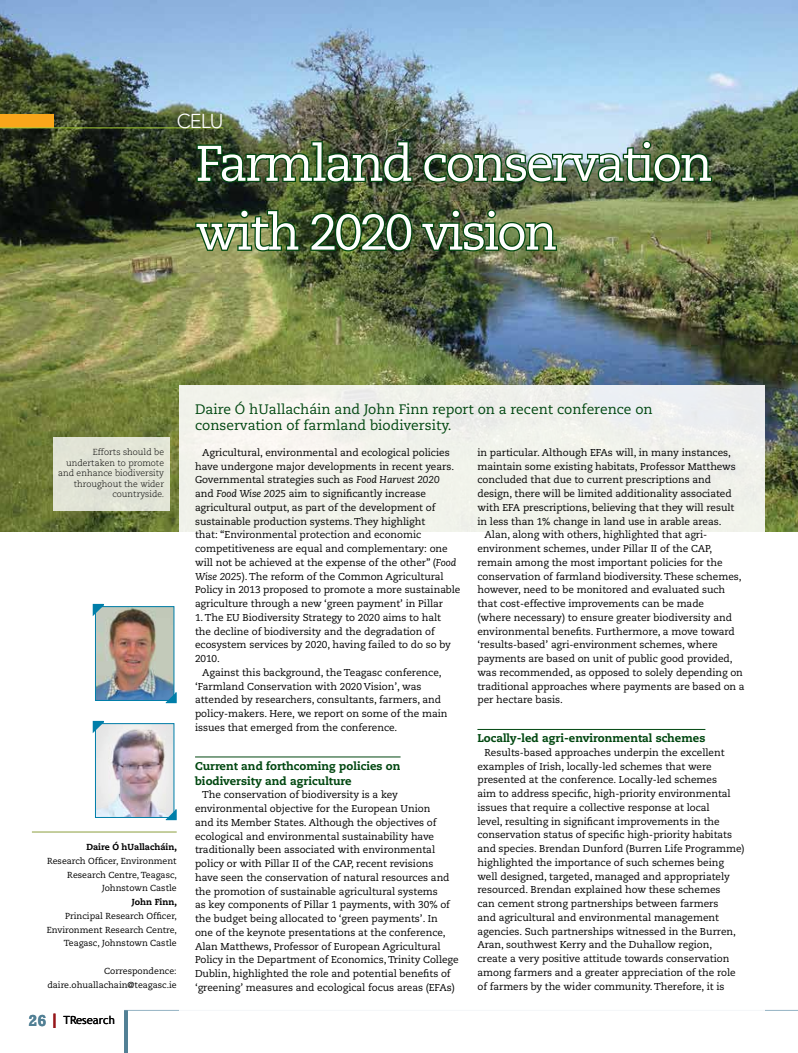
<style>
.page{position:relative;width:798px;height:1053px;background:#fff}
.page>*{position:absolute;margin:0;border:0;box-sizing:border-box;transform-origin:0 0}
.t1{font:50px/68.8px "Caecilia";letter-spacing:-.05em;color:#fff}
.t2{font:300 20px "Avenir";color:#fff}
.t3{font:13.75px/16.2px "Caecilia";color:#004710}
.t4{font:800 11.25px/15px "Caecilia";color:#004710}
.t5{font:11.25px "Trebuchet MS";color:#000}
.t6{font:10px/13.8px "Caecilia";letter-spacing:-.005em;color:#000}
.t7{font:8.75px/13.8px "Caecilia";color:#000;text-align:right}
.t8{font:300 8.75px/10.6px "Caecilia";color:#000;text-align:right}
.t9{font:800 8.75px "Caecilia";color:#000}
.s1{font-family:"Rockwell";font-weight:700;font-size:16.25px;color:#528095}
.s2{font-size:20px;color:#96171a}
.s3{font-style:italic}
</style>
<div class="page">
<hr style="left:124px;top:1010px;width:673px;height:1px;background:#9db9c8">
<hr style="left:124px;top:1010px;width:4px;height:42px;background:#528095">
<img style="left:0;top:0;width:797px;height:531px">
<div style="left:0;top:114px;width:53px;height:14px;background:#faa61a"></div>
<hr style="left:0;top:128px;width:223px;height:1px;background:#a6ce39">
<div style="left:179px;top:384px;width:585px;height:668px;background:linear-gradient(to bottom,#f5f5f1,#fff)"></div>
<hr style="left:32px;top:831px;width:145px;height:1px;background:#8b9f3e">
<img style="left:195px;top:140px;width:218px;height:44px">
<img style="left:421px;top:139px;width:292px;height:45px">
<svg style="left:194px;top:208px;width:107px;height:45px;background:#466532"></svg>
<svg style="left:309px;top:211px;width:104px;height:42px;background:#274c1f"></svg>
<img style="left:419px;top:208px;width:139px;height:45px">
<img style="left:97px;top:725px;width:75px;height:90px">
<div style="left:95px;top:723px;width:79px;height:94px;border:1px solid #007ea9"></div>
<svg style="left:92px;top:720px;width:13px;height:14px"></svg>
<svg style="left:164px;top:808px;width:13px;height:12px"></svg>
<img style="left:97px;top:608px;width:75px;height:90px">
<div style="left:95px;top:606px;width:79px;height:94px;border:1px solid #007ea9"></div>
<svg style="left:92px;top:603px;width:13px;height:14px"></svg>
<svg style="left:164px;top:691px;width:13px;height:12px"></svg>
<hr style="left:195px;top:756px;width:205px;height:1px;background:#004710">
<hr style="left:477px;top:729px;width:228px;height:1px;background:#004710">
<div style="left:53px;top:437px;width:116px;height:74px;background:#e1e4d6"></div>
<h2 class="t2" style="left:177px;top:109px;width:48px">CELU</h2>
<h1 class="t1" style="left:195px;top:130px;width:518px">Farmland conservation with 2020 vision</h1>
<p class="t8" style="left:58px;top:447px;width:108px">Efforts should be undertaken to promote and enhance biodiversity throughout the wider countryside.</p>
<p class="t9" style="left:86px;top:841px;width:92px">Daire Ó hUallacháin,</p>
<p class="t7" style="left:47px;top:854px;width:131px">Research Officer, Environment<br>Research Centre, Teagasc,<br>Johnstown Castle</p>
<p class="t9" style="left:132px;top:896px;width:47px">John Finn,</p>
<p class="t7" style="left:47px;top:909px;width:132px">Principal Research Officer,<br>Environment Research Centre,<br>Teagasc, Johnstown Castle</p>
<p class="t7" style="left:47px;top:964px;width:131px">Correspondence: daire.ohuallachain@teagasc.ie</p>
<p class="t5" style="left:28px;top:1013px;width:88px"><span class="s1">26</span> <span class="s2">I</span> TResearch</p>
<h3 class="t3" style="left:195px;top:401px;width:459px">Daire Ó hUallacháin and John Finn report on a recent conference on conservation of farmland biodiversity.</h3>
<p class="t6" style="left:195px;top:445px;width:267px;text-indent:7px">Agricultural, environmental and ecological policies have undergone major developments in recent years.<br>Governmental strategies such as <span class="s3">Food Harvest 2020 </span>and <span class="s3">Food Wise 2025</span> aim to significantly increase agricultural output, as part of the development of sustainable production systems. They highlight<br>that: “Environmental protection and economic competitiveness are equal and complementary: one will not be achieved at the expense of the other” (<span class="s3">Food Wise 2025</span>). The reform of the Common Agricultural Policy in 2013 proposed to promote a more sustainable agriculture through a new ‘green payment’ in Pillar</p>
<p class="t6" style="left:195px;top:610px;width:257px">1. The EU Biodiversity Strategy to 2020 aims to halt the decline of biodiversity and the degradation of ecosystem services by 2020, having failed to do so by 2010.</p>
<p class="t6" style="left:195px;top:665px;width:254px;text-indent:7px">Against this background, the Teagasc conference, ‘Farmland Conservation with 2020 Vision’, was attended by researchers, consultants, farmers, and policy-makers. Here, we report on some of the main issues that emerged from the conference.</p>
<p class="t4" style="left:195px;top:758px;width:207px">Current and forthcoming policies on biodiversity and agriculture</p>
<p class="t6" style="left:195px;top:788px;width:265px;text-indent:7px">The conservation of biodiversity is a key environmental objective for the European Union<br>and its Member States. Although the objectives of ecological and environmental sustainability have traditionally been associated with environmental policy or with Pillar II of the CAP, recent revisions have seen the conservation of natural resources and the promotion of sustainable agricultural systems<br>as key components of Pillar 1 payments, with 30% of the budget being allocated to ‘green payments’. In<br>one of the keynote presentations at the conference, Alan Matthews, Professor of European Agricultural Policy in the Department of Economics, Trinity College Dublin, highlighted the role and potential benefits of ‘greening’ measures and ecological focus areas (EFAs)</p>
<p class="t6" style="left:477px;top:445px;width:255px">in particular. Although EFAs will, in many instances,</p>
<p class="t6" style="left:477px;top:459px;width:260px">maintain some existing habitats, Professor Matthews</p>
<p class="t6" style="left:477px;top:473px;width:235px">concluded that due to current prescriptions and</p>
<p class="t6" style="left:477px;top:487px;width:256px">design, there will be limited additionality associated</p>
<p class="t6" style="left:477px;top:500px;width:258px">with EFA prescriptions, believing that they will result</p>
<p class="t6" style="left:477px;top:514px;width:245px">in less than 1% change in land use in arable areas.</p>
<p class="t6" style="left:484px;top:528px;width:224px">Alan, along with others, highlighted that agri-</p>
<p class="t6" style="left:477px;top:542px;width:236px">environment schemes, under Pillar II of the CAP,</p>
<p class="t6" style="left:477px;top:555px;width:246px">remain among the most important policies for the</p>
<p class="t6" style="left:477px;top:569px;width:265px">conservation of farmland biodiversity. These schemes,</p>
<p class="t6" style="left:477px;top:583px;width:249px">however, need to be monitored and evaluated such</p>
<p class="t6" style="left:477px;top:597px;width:228px">that cost-effective improvements can be made</p>
<p class="t6" style="left:477px;top:610px;width:256px">(where necessary) to ensure greater biodiversity and</p>
<p class="t6" style="left:477px;top:624px;width:259px">environmental benefits. Furthermore, a move toward</p>
<p class="t6" style="left:477px;top:638px;width:242px">‘results-based’ agri-environment schemes, where</p>
<p class="t6" style="left:477px;top:652px;width:257px">payments are based on unit of public good provided,</p>
<p class="t6" style="left:477px;top:665px;width:267px">was recommended, as opposed to solely depending on</p>
<p class="t6" style="left:477px;top:679px;width:269px">traditional approaches where payments are based on a</p>
<p class="t6" style="left:477px;top:693px;width:87px">per hectare basis.</p>
<p class="t4" style="left:477px;top:730px;width:229px">Locally-led agri-environmental schemes</p>
<p class="t6" style="left:477px;top:745px;width:269px;text-indent:7px">Results-based approaches underpin the excellent examples of Irish, locally-led schemes that were presented at the conference. Locally-led schemes<br>aim to address specific, high-priority environmental issues that require a collective response at local<br>level, resulting in significant improvements in the conservation status of specific high-priority habitats and species. Brendan Dunford (Burren Life Programme) highlighted the importance of such schemes being well designed, targeted, managed and appropriately resourced. Brendan explained how these schemes<br>can cement strong partnerships between farmers<br>and agricultural and environmental management agencies. Such partnerships witnessed in the Burren, Aran, southwest Kerry and the Duhallow region,<br>create a very positive attitude towards conservation among farmers and a greater appreciation of the role of farmers by the wider community. Therefore, it is</p>
</div>
